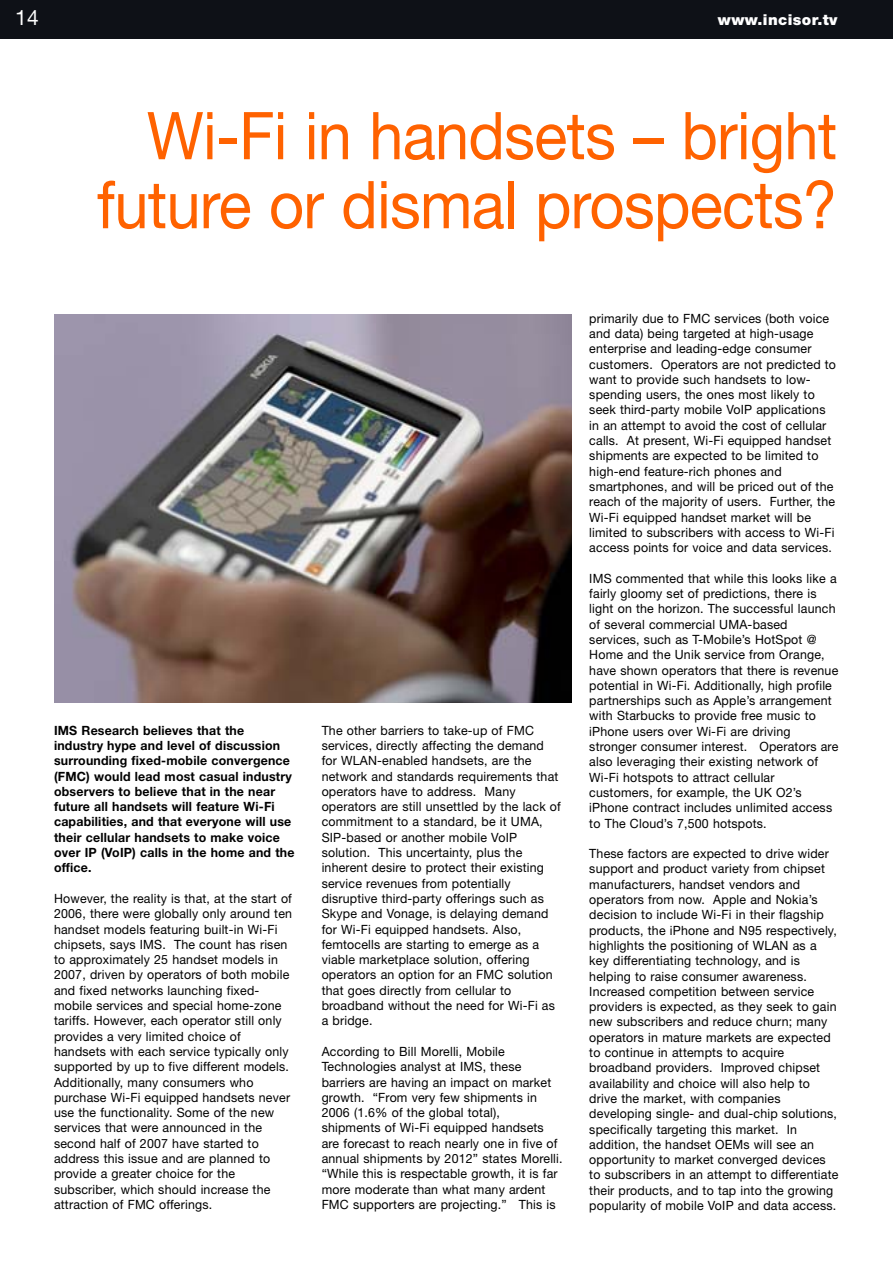
<style>
.page{position:relative;width:893px;height:1263px;background:#fff}
.page>*{position:absolute;margin:0;border:0;box-sizing:border-box;transform-origin:0 0}
.t1{font:66px/69px "Helvetica Neue";letter-spacing:-.01em;color:#ff6200;text-align:right;scale:.93 1}
.t2{font:21px "Helvetica Neue";color:#fff}
.t3{font:900 15px "Helvetica Neue";letter-spacing:.025em;color:#fff}
.t4{font:12.75px/15.3px "Helvetica Neue";letter-spacing:.015em;color:#000}
.t5{font:700 12.75px/15.3px "Helvetica Neue";letter-spacing:.015em;color:#000}
</style>
<div class="page">
<div style="left:0;top:0;width:892px;height:38px;background:#0e1117"></div>
<img style="left:54px;top:314px;width:517px;height:389px">
<h2 class="t2" style="left:15px;top:10px;width:25px">14</h2>
<p class="t3" style="left:718px;top:15px;width:121px">www.incisor.tv</p>
<h1 class="t1" style="left:97px;top:108px;width:797px">Wi-Fi in handsets – bright future or dismal prospects?</h1>
<p class="t5" style="left:54px;top:724px;width:242px">IMS Research believes that the industry hype and level of discussion surrounding fixed-mobile convergence (FMC) would lead most casual industry observers to believe that in the near future all handsets will feature Wi-Fi capabilities, and that everyone will use their cellular handsets to make voice over IP (VoIP) calls in the home and the office.</p>
<p class="t4" style="left:54px;top:892px;width:239px">However, the reality is that, at the start of 2006, there were globally only around ten handset models featuring built-in Wi-Fi chipsets, says IMS. The count has risen to approximately 25 handset models in 2007, driven by operators of both mobile and fixed networks launching fixed&shy;mobile services and special home-zone tariffs. However, each operator still only provides a very limited choice of handsets with each service typically only supported by up to five different models.<br>Additionally, many consumers who purchase Wi-Fi equipped handsets never use the functionality. Some of the new services that were announced in the second half of 2007 have started to address this issue and are planned to provide a greater choice for the subscriber, which should increase the attraction of FMC offerings.</p>
<p class="t4" style="left:322px;top:724px;width:241px">The other barriers to take-up of FMC services, directly affecting the demand for WLAN-enabled handsets, are the network and standards requirements that operators have to address. Many operators are still unsettled by the lack of commitment to a standard, be it UMA, SIP-based or another mobile VoIP solution. This uncertainty, plus the inherent desire to protect their existing service revenues from potentially disruptive third-party offerings such as Skype and Vonage, is delaying demand for Wi-Fi equipped handsets. Also, femtocells are starting to emerge as a viable marketplace solution, offering operators an option for an FMC solution that goes directly from cellular to broadband without the need for Wi-Fi as a bridge.</p>
<p class="t4" style="left:322px;top:1045px;width:242px">According to Bill Morelli, Mobile Technologies analyst at IMS, these barriers are having an impact on market growth. “From very few shipments in 2006 (1.6% of the global total),<br>shipments of Wi-Fi equipped handsets are forecast to reach nearly one in five of annual shipments by 2012” states Morelli. “While this is respectable growth, it is far more moderate than what many ardent FMC supporters are projecting.” This is</p>
<p class="t4" style="left:589px;top:312px;width:248px">primarily due to FMC services (both voice and data) being targeted at high-usage enterprise and leading-edge consumer customers. Operators are not predicted to want to provide such handsets to low&shy;spending users, the ones most likely to seek third-party mobile VoIP applications in an attempt to avoid the cost of cellular calls. At present, Wi-Fi equipped handset shipments are expected to be limited to high-end feature-rich phones and smartphones, and will be priced out of the reach of the majority of users. Further, the Wi-Fi equipped handset market will be limited to subscribers with access to Wi-Fi access points for voice and data services.</p>
<p class="t4" style="left:589px;top:572px;width:250px">IMS commented that while this looks like a fairly gloomy set of predictions, there is light on the horizon. The successful launch of several commercial UMA-based services, such as T-Mobile’s HotSpot @ Home and the Unik service from Orange, have shown operators that there is revenue potential in Wi-Fi. Additionally, high profile partnerships such as Apple’s arrangement with Starbucks to provide free music to iPhone users over Wi-Fi are driving stronger consumer interest. Operators are also leveraging their existing network of Wi-Fi hotspots to attract cellular customers, for example, the UK O2’s iPhone contract includes unlimited access to The Cloud’s 7,500 hotspots.</p>
<p class="t4" style="left:589px;top:847px;width:251px">These factors are expected to drive wider support and product variety from chipset manufacturers, handset vendors and operators from now. Apple and Nokia’s decision to include Wi-Fi in their flagship products, the iPhone and N95 respectively, highlights the positioning of WLAN as a key differentiating technology, and is helping to raise consumer awareness.<br>Increased competition between service providers is expected, as they seek to gain new subscribers and reduce churn; many operators in mature markets are expected to continue in attempts to acquire broadband providers. Improved chipset availability and choice will also help to drive the market, with companies developing single- and dual-chip solutions, specifically targeting this market. In addition, the handset OEMs will see an opportunity to market converged devices to subscribers in an attempt to differentiate their products, and to tap into the growing popularity of mobile VoIP and data access.</p>
</div>
